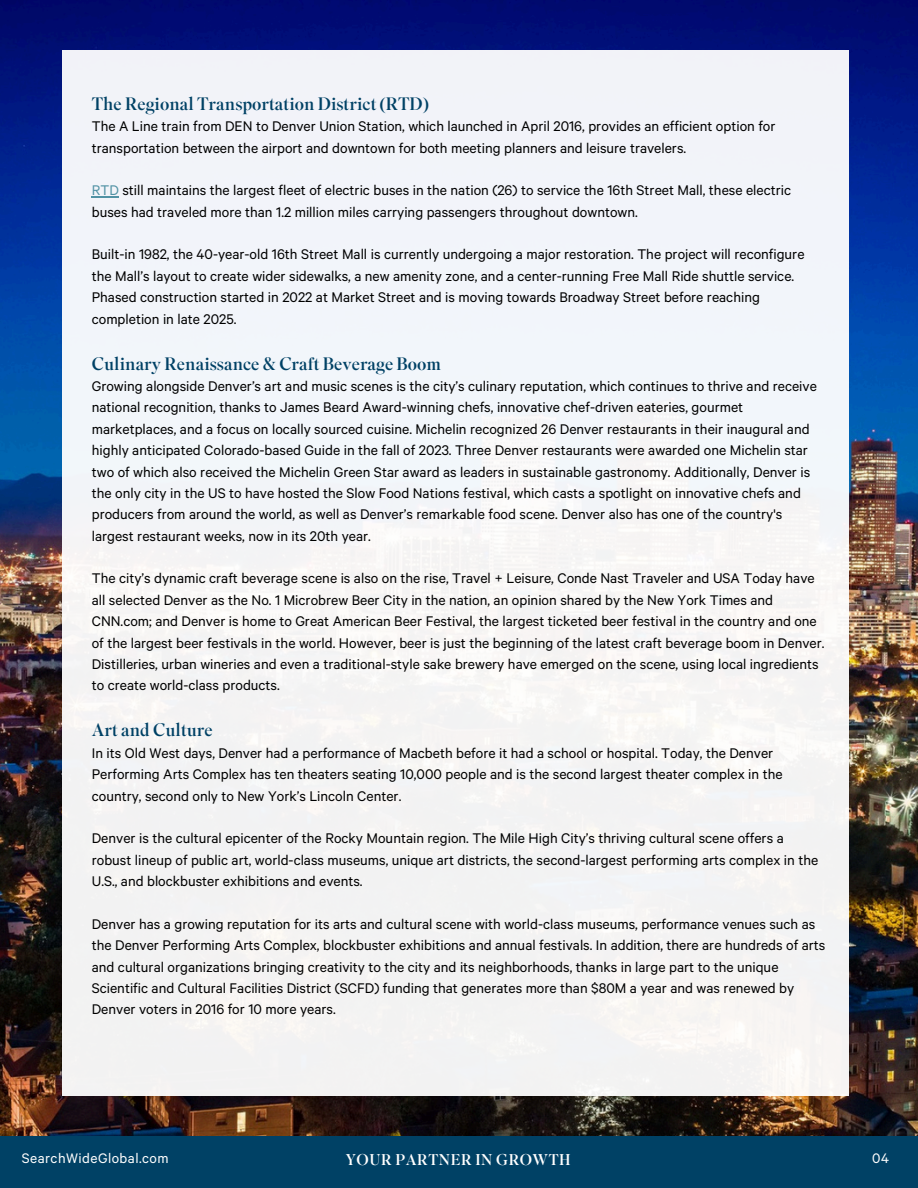
<style>
.page{position:relative;width:918px;height:1188px;background:#fff}
.page>*{position:absolute;margin:0;border:0;box-sizing:border-box;transform-origin:0 0}
.t1{font:18px "Superior Title";color:#004165}
.t2{font:15.75px/21.3px "Calibre";color:#000}
.t3{font:15.6px "Calibre";letter-spacing:.03em;color:#fff}
.t4{font:15.6px "Superior Title";letter-spacing:.03em;color:#fff}
.s1{color:#5192a4}
</style>
<div class="page">
<img style="left:0;top:0;width:918px;height:1136px">
<div style="left:0;top:1136px;width:918px;height:52px;background:#004165"></div>
<div style="left:62px;top:50px;width:787px;height:1045px;background:#f2f4f7"></div>
<hr style="left:92px;top:196px;width:27px;height:2px;background:#5192a4">
<p class="t1" style="left:92px;top:92px;width:338px">The Regional Transportation District (RTD)</p>
<p class="t2" style="left:92px;top:117px;width:685px">The A Line train from DEN to Denver Union Station, which launched in April 2016, provides an efficient option for transportation between the airport and downtown for both meeting planners and leisure travelers.</p>
<p class="t2" style="left:92px;top:181px;width:701px"><span class="s1">RTD</span> still maintains the largest fleet of electric buses in the nation (26) to service the 16th Street Mall, these electric buses had traveled more than 1.2 million miles carrying passengers throughout downtown.</p>
<p class="t2" style="left:92px;top:245px;width:714px">Built-in 1982, the 40-year-old 16th Street Mall is currently undergoing a major restoration. The project will reconfigure the Mall’s layout to create wider sidewalks, a new amenity zone, and a center-running Free Mall Ride shuttle service.<br>Phased construction started in 2022 at Market Street and is moving towards Broadway Street before reaching completion in late 2025.</p>
<p class="t1" style="left:92px;top:352px;width:351px">Culinary Renaissance &amp; Craft Beverage Boom</p>
<p class="t2" style="left:92px;top:376px;width:727px">Growing alongside Denver’s art and music scenes is the city’s culinary reputation, which continues to thrive and receive national recognition, thanks to James Beard Award-winning chefs, innovative chef-driven eateries, gourmet marketplaces, and a focus on locally sourced cuisine. Michelin recognized 26 Denver restaurants in their inaugural and highly anticipated Colorado-based Guide in the fall of 2023. Three Denver restaurants were awarded one Michelin star two of which also received the Michelin Green Star award as leaders in sustainable gastronomy. Additionally, Denver is the only city in the US to have hosted the Slow Food Nations festival, which casts a spotlight on innovative chefs and producers from around the world, as well as Denver’s remarkable food scene. Denver also has one of the country's largest restaurant weeks, now in its 20th year.</p>
<p class="t2" style="left:92px;top:569px;width:734px">The city’s dynamic craft beverage scene is also on the rise, Travel + Leisure, Conde Nast Traveler and USA Today have all selected Denver as the No. 1 Microbrew Beer City in the nation, an opinion shared by the New York Times and CNN.com; and Denver is home to Great American Beer Festival, the largest ticketed beer festival in the country and one of the largest beer festivals in the world. However, beer is just the beginning of the latest craft beverage boom in Denver.<br>Distilleries, urban wineries and even a traditional-style sake brewery have emerged on the scene, using local ingredients to create world-class products.</p>
<p class="t1" style="left:92px;top:719px;width:123px">Art and Culture</p>
<p class="t2" style="left:92px;top:743px;width:692px">In its Old West days, Denver had a performance of Macbeth before it had a school or hospital. Today, the Denver<br>Performing Arts Complex has ten theaters seating 10,000 people and is the second largest theater complex in the country, second only to New York’s Lincoln Center.</p>
<p class="t2" style="left:92px;top:829px;width:728px">Denver is the cultural epicenter of the Rocky Mountain region. The Mile High City’s thriving cultural scene offers a robust lineup of public art, world-class museums, unique art districts, the second-largest performing arts complex in the<br>U.S., and blockbuster exhibitions and events.</p>
<h1 class="t2" style="left:92px;top:914px;width:735px">Denver has a growing reputation for its arts and cultural scene with world-class museums, performance venues such as the Denver Performing Arts Complex, blockbuster exhibitions and annual festivals. In addition, there are hundreds of arts and cultural organizations bringing creativity to the city and its neighborhoods, thanks in large part to the unique Scientific and Cultural Facilities District (SCFD) funding that generates more than $80M a year and was renewed by Denver voters in 2016 for 10 more years.</h1>
<p class="t3" style="left:22px;top:1151px;width:148px">SearchWideGlobal.com</p>
<p class="t4" style="left:346px;top:1150px;width:226px">YOUR PARTNER IN GROWTH</p>
<p class="t3" style="left:872px;top:1151px;width:18px">04</p>
</div>
